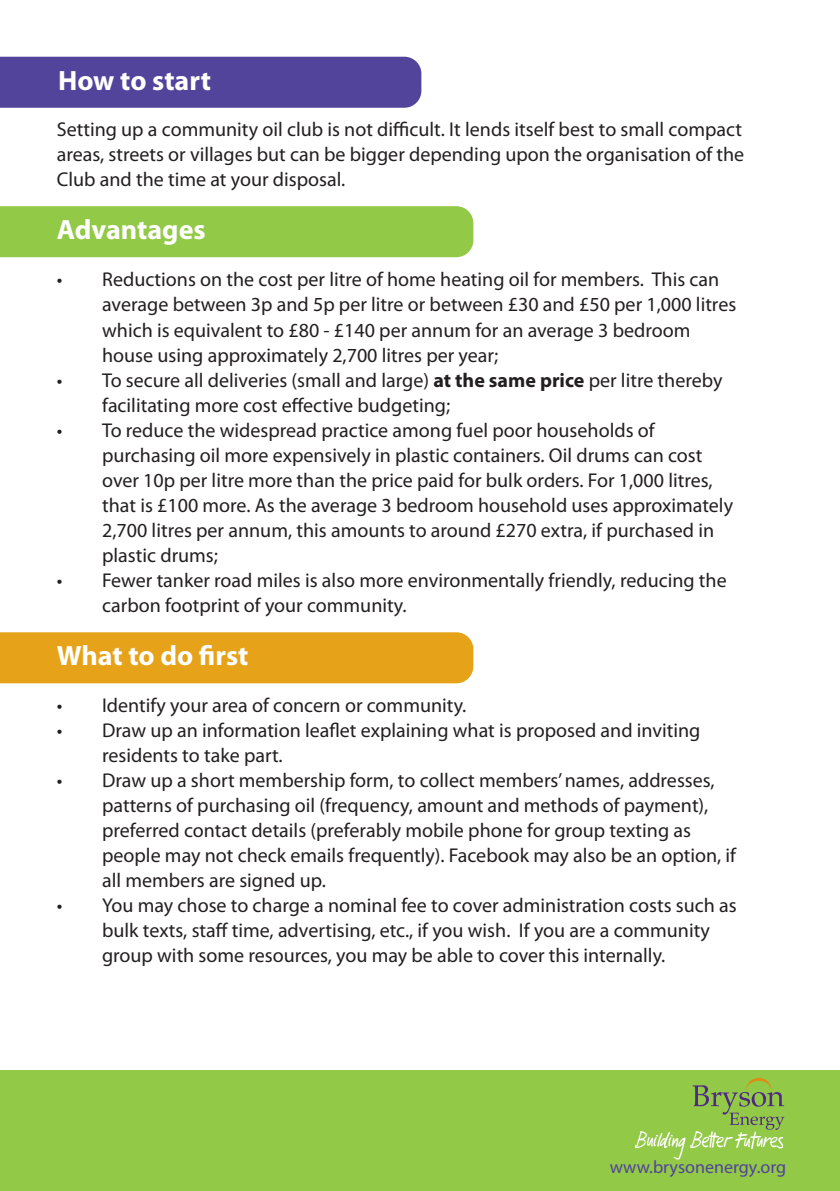
<style>
.page{position:relative;width:840px;height:1191px;background:#fff}
.page>*{position:absolute;margin:0;border:0;box-sizing:border-box;transform-origin:0 0}
.t1{font:700 28px "Myriad Pro";color:#fff}
.t2{font:20px/25px "Myriad Pro";color:#231f20}
.t3{font:18px "Myriad Pro";color:#52439b}
.s1{font-weight:700}
</style>
<div class="page">
<div style="left:0;top:1071px;width:839px;height:120px;background:#92c947"></div>
<div style="left:1px;top:57px;width:420px;height:51px;background:#52439b"></div>
<div style="left:1px;top:206px;width:472px;height:51px;background:#92c947"></div>
<div style="left:1px;top:632px;width:472px;height:51px;background:#e6a218"></div>
<svg style="left:692px;top:1077px;width:92px;height:52px"></svg>
<img style="left:635px;top:1131px;width:147px;height:28px">
<h1 class="t1" style="left:58px;top:70px;width:154px">How to start</h1>
<p class="t2" style="left:57px;top:119px;width:688px;text-align:justify">Setting up a community oil club is not difficult. It lends itself best to small compact areas, streets or villages but can be bigger depending upon the organisation of the Club and the time at your disposal.</p>
<h1 class="t1" style="left:57px;top:219px;width:150px">Advantages</h1>
<p class="t2" style="left:102px;top:269px;width:635px;text-indent:-45px">• Reductions on the cost per litre of home heating oil for members. This can average between 3p and 5p per litre or between £30 and £50 per 1,000 litres which is equivalent to £80 - £140 per annum for an average 3 bedroom house using approximately 2,700 litres per year;</p>
<p class="t2" style="left:102px;top:369px;width:621px;text-indent:-45px">• To secure all deliveries (small and large) <span class="s1">at the same price</span> per litre thereby facilitating more cost effective budgeting;</p>
<p class="t2" style="left:102px;top:419px;width:632px;text-indent:-45px">• To reduce the widespread practice among fuel poor households of purchasing oil more expensively in plastic containers. Oil drums can cost over 10p per litre more than the price paid for bulk orders. For 1,000 litres, that is £100 more. As the average 3 bedroom household uses approximately 2,700 litres per annum, this amounts to around £270 extra, if purchased in plastic drums;</p>
<p class="t2" style="left:102px;top:569px;width:625px;text-indent:-45px">• Fewer tanker road miles is also more environmentally friendly, reducing the carbon footprint of your community.</p>
<h1 class="t1" style="left:57px;top:645px;width:193px">What to do first</h1>
<p class="t2" style="left:57px;top:694px;width:411px">• Identify your area of concern or community.</p>
<p class="t2" style="left:102px;top:719px;width:599px;text-indent:-45px">• Draw up an information leaflet explaining what is proposed and inviting residents to take part.</p>
<p class="t2" style="left:102px;top:769px;width:635px;text-indent:-45px">• Draw up a short membership form, to collect members’names, addresses, patterns of purchasing oil (frequency, amount and methods of payment), preferred contact details (preferably mobile phone for group texting as people may not check emails frequently). Facebook may also be an option, if all members are signed up.</p>
<p class="t2" style="left:102px;top:894px;width:635px;text-indent:-45px">• You may chose to charge a nominal fee to cover administration costs such as bulk texts, staff time, advertising, etc., if you wish. If you are a community group with some resources, you may be able to cover this internally.</p>
<p class="t3" style="left:609px;top:1160px;width:178px">www.brysonenergy.org</p>
</div>
